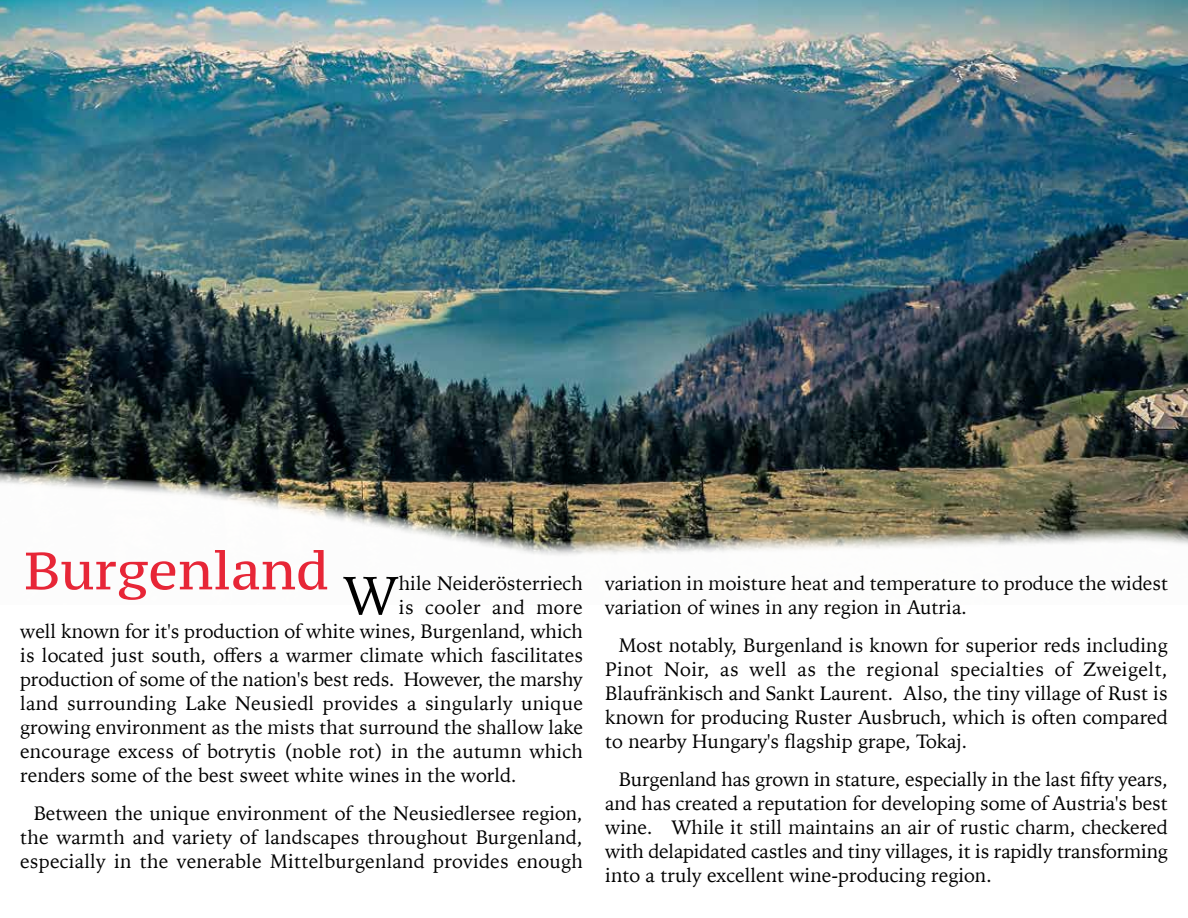
<style>
.page{position:relative;width:1188px;height:918px;background:#fff}
.page>*{position:absolute;margin:0;border:0;box-sizing:border-box;transform-origin:0 0}
.t1{font:54px "Iowan Old Style";color:#000}
.t2{font:52.5px "PT Serif Caption";color:#e72637}
.t3{font:19.5px/24px "Iowan Old Style";color:#000;text-align:justify}
.t4{font:19.5px "Iowan Old Style";letter-spacing:.025em;color:#000}
</style>
<div class="page">
<img style="left:0;top:0;width:1188px;height:442px">
<img style="left:0;top:442px;width:1188px;height:114px">
<h2 class="t2" style="left:24px;top:537px;width:306px">Burgenland</h2>
<h1 class="t1" style="left:343px;top:547px;width:57px">W</h1>
<p class="t3" style="left:399px;top:571px;width:185px">hile Neiderösterriech</p>
<p class="t4" style="left:399px;top:590px;width:185px">is cooler and more</p>
<p class="t3" style="left:20px;top:619px;width:564px">well known for it's production of white wines, Burgenland, which</p>
<p class="t3" style="left:20px;top:643px;width:564px">is located just south, offers a warmer climate which fascilitates</p>
<p class="t3" style="left:20px;top:667px;width:564px">production of some of the nation's best reds. However, the marshy</p>
<p class="t3" style="left:20px;top:691px;width:564px">land surrounding Lake Neusiedl provides a singularly unique</p>
<p class="t3" style="left:20px;top:715px;width:564px">growing environment as the mists that surround the shallow lake</p>
<p class="t3" style="left:20px;top:739px;width:564px">encourage excess of botrytis (noble rot) in the autumn which</p>
<p class="t3" style="left:20px;top:763px;width:498px">renders some of the best sweet white wines in the world.</p>
<p class="t3" style="left:20px;top:800px;width:564px;text-indent:13px">Between the unique environment of the Neusiedlersee region, the warmth and variety of landscapes throughout Burgenland, especially in the venerable Mittelburgenland provides enough</p>
<p class="t3" style="left:605px;top:571px;width:564px">variation in moisture heat and temperature to produce the widest variation of wines in any region in Autria.</p>
<p class="t3" style="left:605px;top:632px;width:564px;text-indent:13px">Most notably, Burgenland is known for superior reds including Pinot Noir, as well as the regional specialties of Zweigelt, Blaufränkisch and Sankt Laurent. Also, the tiny village of Rust is known for producing Ruster Ausbruch, which is often compared to nearby Hungary's flagship grape, Tokaj.</p>
<p class="t3" style="left:605px;top:766px;width:564px;text-indent:13px">Burgenland has grown in stature, especially in the last fifty years, and has created a reputation for developing some of Austria's best wine. While it still maintains an air of rustic charm, checkered with delapidated castles and tiny villages, it is rapidly transforming into a truly excellent wine-producing region.</p>
</div>
